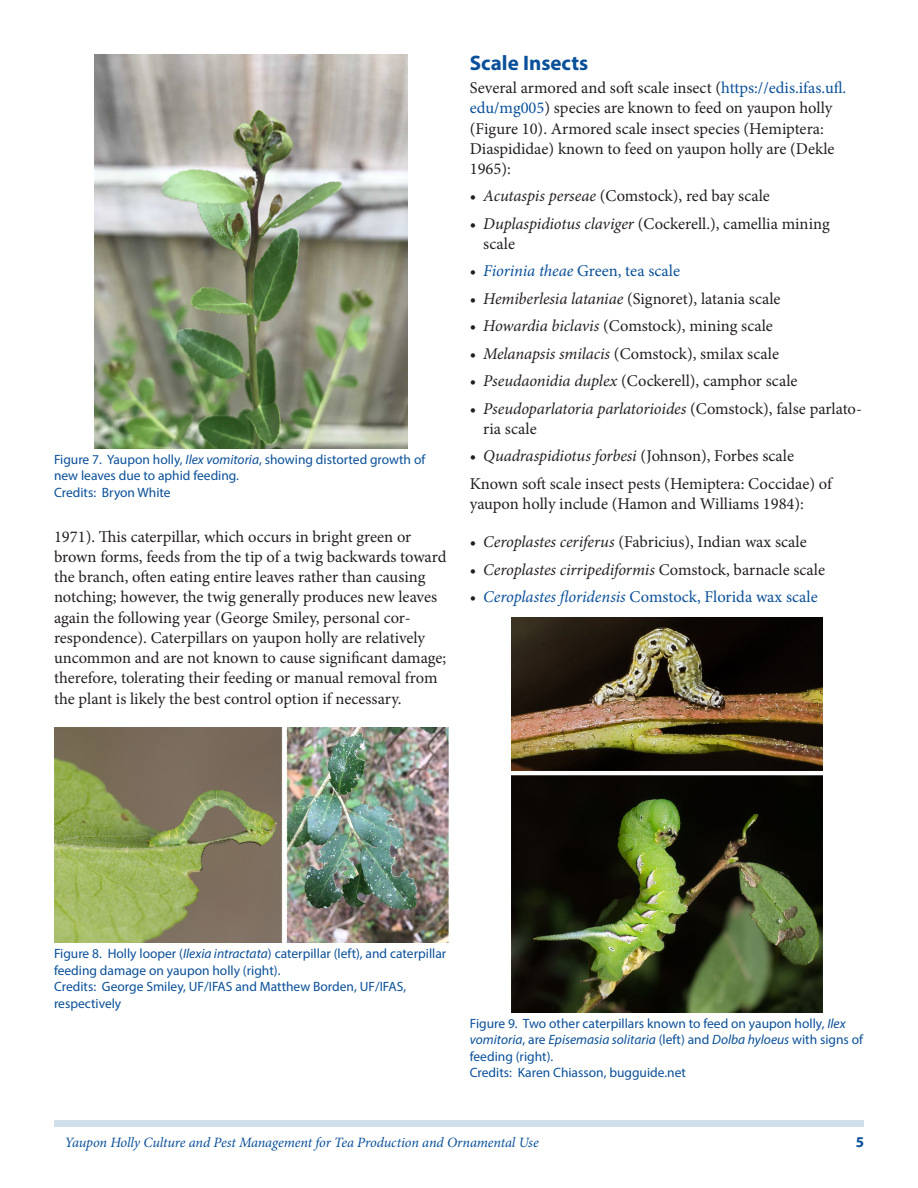
<style>
.page{position:relative;width:918px;height:1188px;background:#fff}
.page>*{position:absolute;margin:0;border:0;box-sizing:border-box;transform-origin:0 0}
.SectionHeading1{font:700 21px "Myriad Pro";color:#09509a}
.Paragraph{font:16.5px/20.2px "Minion Pro";color:#231f20}
.t1{font:16.5px "Minion Pro";color:#09509a}
.t2{font:italic 16.5px "Minion Pro";letter-spacing:-.01em;color:#231f20}
.t3{font:700 15px "Myriad Pro";color:#09509a}
.RunningTitleItalics{font:italic 14.25px "Minion Pro";letter-spacing:-.01em;color:#09509a}
.FigureCaption{font:13.5px/16.5px "Myriad Pro";color:#09509a}
.s1{font-style:italic}
.s2{color:#09509a}
.s3{color:#231f20}
.s4{font-style:normal}
</style>
<div class="page">
<div style="left:54px;top:1120px;width:810px;height:7px;background:#d0dfeb"></div>
<img style="left:95px;top:54px;width:312px;height:394px">
<img style="left:54px;top:728px;width:394px;height:215px">
<img style="left:511px;top:618px;width:311px;height:394px">
<p class="FigureCaption" style="left:54px;top:451px;width:373px">Figure 7. Yaupon holly, <span class="s1">Ilex vomitoria</span>, showing distorted growth of new leaves due to aphid feeding.</p>
<p class="FigureCaption" style="left:54px;top:484px;width:118px">Credits: Bryon White</p>
<p class="Paragraph" style="left:54px;top:526px;width:394px">1971). This caterpillar, which occurs in bright green or brown forms, feeds from the tip of a twig backwards toward the branch, often eating entire leaves rather than causing notching; however, the twig generally produces new leaves again the following year (George Smiley, personal cor&shy;respondence). Caterpillars on yaupon holly are relatively uncommon and are not known to cause significant damage; therefore, tolerating their feeding or manual removal from the plant is likely the best control option if necessary.</p>
<p class="SectionHeading1" style="left:470px;top:49px;width:120px">Scale Insects</p>
<p class="Paragraph" style="left:470px;top:78px;width:378px">Several armored and soft scale insect (<span class="s2">https://edis.ifas.ufl. edu/mg005</span>) species are known to feed on yaupon holly (Figure 10). Armored scale insect species (Hemiptera:<br>Diaspididae) known to feed on yaupon holly are (Dekle 1965):</p>
<p class="Paragraph" style="left:470px;top:186px;width:302px">• <span class="s1">Acutaspis perseae</span> (Comstock), red bay scale</p>
<p class="Paragraph" style="left:483px;top:213px;width:348px;text-indent:-14px">• <span class="s1">Duplaspidiotus claviger</span> (Cockerell.), camellia mining scale</p>
<p class="t1" style="left:470px;top:260px;width:212px"><span class="s3">•</span> <span class="s1">Fiorinia theae</span> Green, tea scale</p>
<p class="Paragraph" style="left:470px;top:289px;width:312px">• <span class="s1">Hemiberlesia lataniae</span> (Signoret), latania scale</p>
<p class="Paragraph" style="left:470px;top:316px;width:305px">• <span class="s1">Howardia biclavis</span> (Comstock), mining scale</p>
<p class="Paragraph" style="left:470px;top:343px;width:311px">• <span class="s1">Melanapsis smilacis</span> (Comstock), smilax scale</p>
<p class="Paragraph" style="left:470px;top:371px;width:329px">• <span class="s1">Pseudaonidia duplex</span> (Cockerell), camphor scale</p>
<p class="Paragraph" style="left:483px;top:398px;width:380px;text-indent:-14px">• <span class="s1">Pseudoparlatoria parlatorioides</span> (Comstock), false parlato&shy;ria scale</p>
<p class="Paragraph" style="left:470px;top:446px;width:326px">• <span class="s1">Quadraspidiotus forbesi</span> (Johnson), Forbes scale</p>
<p class="Paragraph" style="left:470px;top:474px;width:364px">Known soft scale insect pests (Hemiptera: Coccidae) of yaupon holly include (Hamon and Williams 1984):</p>
<p class="Paragraph" style="left:470px;top:532px;width:339px">• <span class="s1">Ceroplastes ceriferus</span> (Fabricius), Indian wax scale</p>
<p class="t2" style="left:470px;top:558px;width:357px"><span class="s4">•</span> Ceroplastes cirripediformis <span class="s4">Comstock, barnacle scale</span></p>
<p class="t1" style="left:470px;top:586px;width:350px"><span class="s3">•</span> <span class="s1">Ceroplastes floridensis</span> Comstock, Florida wax scale</p>
<p class="FigureCaption" style="left:54px;top:945px;width:394px">Figure 8. Holly looper (<span class="s1">Ilexia intractata</span>) caterpillar (left), and caterpillar feeding damage on yaupon holly (right).</p>
<p class="FigureCaption" style="left:54px;top:978px;width:354px">Credits: George Smiley, UF/IFAS and Matthew Borden, UF/IFAS, respectively</p>
<p class="FigureCaption" style="left:470px;top:1015px;width:395px">Figure 9. Two other caterpillars known to feed on yaupon holly, <span class="s1">Ilex vomitoria</span>, are <span class="s1">Episemasia solitaria</span> (left) and <span class="s1">Dolba hyloeus</span> with signs of feeding (right).</p>
<p class="FigureCaption" style="left:470px;top:1064px;width:218px">Credits: Karen Chiasson, bugguide.net</p>
<p class="RunningTitleItalics" style="left:65px;top:1133px;width:475px">Yaupon Holly Culture and Pest Management for Tea Production and Ornamental Use</p>
<p class="t3" style="left:856px;top:1133px;width:10px">5</p>
</div>
